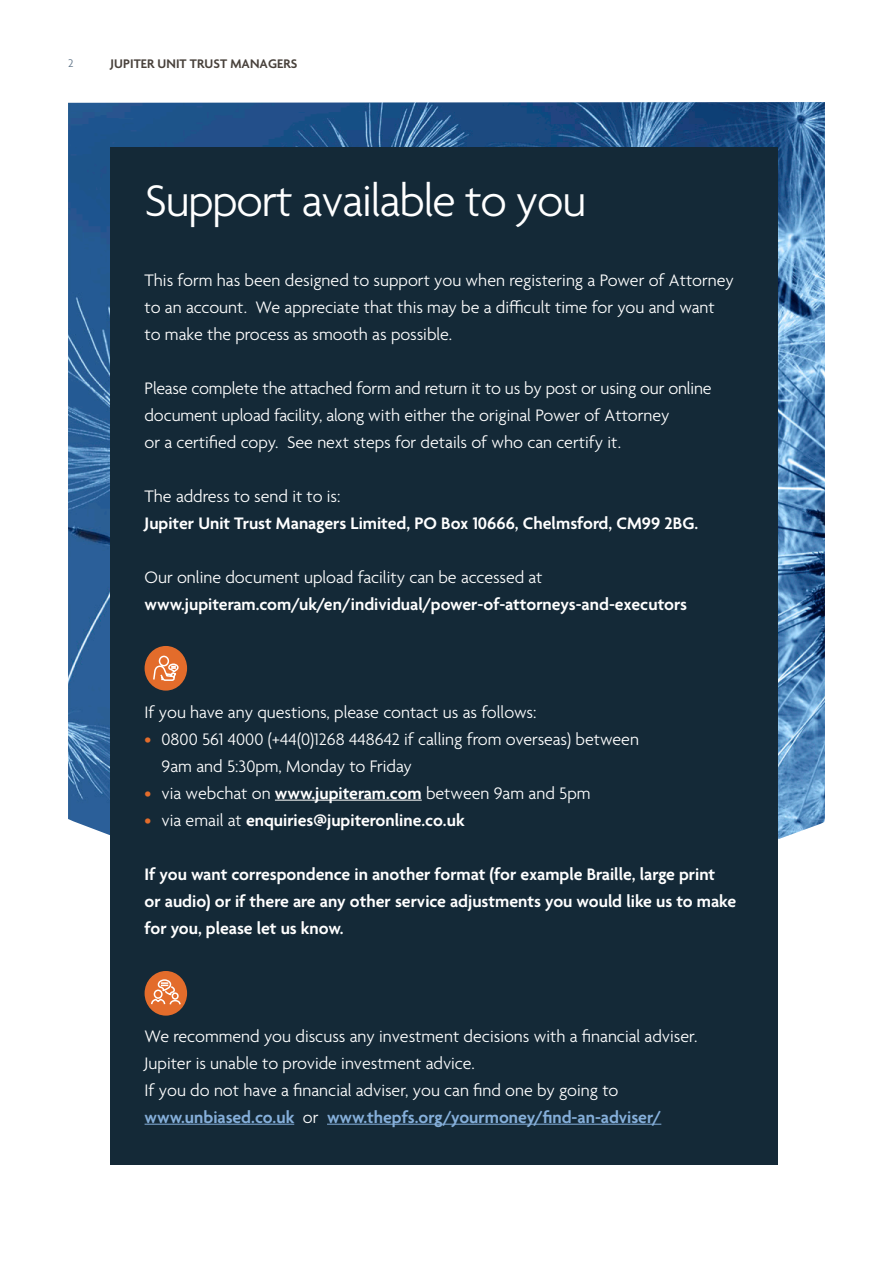
<style>
.page{position:relative;width:893px;height:1263px;background:#fff}
.page>*{position:absolute;margin:0;border:0;box-sizing:border-box;transform-origin:0 0}
.t1{font:300 48px "Agenda";letter-spacing:-.025em;color:#fff}
.Body_Copy{font:300 18px/27px "Agenda";color:#fff}
.t2{font:600 18px/27px "Agenda";color:#fff}
.t3{font:600 13.5px "Agenda";letter-spacing:.005em;color:#48413b}
.t4{font:300 12px "Agenda";color:#586d82}
.s1{font-weight:300}
.s2{font-weight:500;color:#e36c2b}
.s3{font-weight:600}
.s4{font-weight:600;color:#85afda}
</style>
<div class="page">
<img style="left:68px;top:102px;width:757px;height:793px">
<div style="left:111px;top:148px;width:667px;height:1017px;background:#142937"></div>
<hr style="left:275px;top:800px;width:147px;height:1px;background:#fff">
<hr style="left:145px;top:1124px;width:149px;height:1px;background:#85afda">
<hr style="left:327px;top:1124px;width:334px;height:1px;background:#85afda">
<div style="left:145px;top:646px;width:42px;height:45px;background:#e36c2b;border-radius:50%"></div>
<svg style="left:153px;top:655px;width:26px;height:26px"></svg>
<div style="left:145px;top:971px;width:42px;height:45px;background:#e36c2b;border-radius:50%"></div>
<svg style="left:150px;top:978px;width:31px;height:27px"></svg>
<p class="t4" style="left:68px;top:57px;width:7px">2</p>
<p class="t3" style="left:111px;top:56px;width:188px">JUPITER UNIT TRUST MANAGERS</p>
<h1 class="t1" style="left:145px;top:175px;width:443px">Support available to you</h1>
<p class="Body_Copy" style="left:145px;top:267px;width:591px">This form has been designed to support you when registering a Power of Attorney to an account. We appreciate that this may be a difficult time for you and want to make the process as smooth as possible.</p>
<p class="Body_Copy" style="left:145px;top:375px;width:568px">Please complete the attached form and return it to us by post or using our online document upload facility, along with either the original Power of Attorney<br>or a certified copy. See next steps for details of who can certify it.</p>
<p class="t2" style="left:145px;top:483px;width:555px"><span class="s1">The address to send it to is:<br></span>Jupiter Unit Trust Managers Limited, PO Box 10666, Chelmsford, CM99 2BG.</p>
<p class="t2" style="left:145px;top:564px;width:544px"><span class="s1">Our online document upload facility can be accessed at </span>www.jupiteram.com/uk/en/individual/power-of-attorneys-and-executors</p>
<p class="Body_Copy" style="left:145px;top:699px;width:393px">If you have any questions, please contact us as follows:</p>
<p class="Body_Copy" style="left:162px;top:726px;width:479px;text-indent:-17px"><span class="s2">•</span> 0800 561 4000 (+44(0)1268 448642 if calling from overseas) between<br>9am and 5:30pm, Monday to Friday</p>
<p class="Body_Copy" style="left:145px;top:780px;width:447px"><span class="s2">•</span> via webchat on <span class="s3">www.jupiteram.com</span> between 9am and 5pm</p>
<p class="t2" style="left:145px;top:807px;width:322px"><span class="s2">•</span> <span class="s1">via email at</span> enquiries@jupiteronline.co.uk</p>
<p class="t2" style="left:145px;top:861px;width:593px">If you want correspondence in another format (for example Braille, large print<br>or audio) or if there are any other service adjustments you would like us to make for you, please let us know.</p>
<p class="Body_Copy" style="left:145px;top:1023px;width:554px">We recommend you discuss any investment decisions with a financial adviser.<br>Jupiter is unable to provide investment advice.<br>If you do not have a financial adviser, you can find one by going to <span class="s4">www.unbiased.co.uk</span> or <span class="s4">www.thepfs.org/yourmoney/find-an-adviser/</span></p>
</div>
